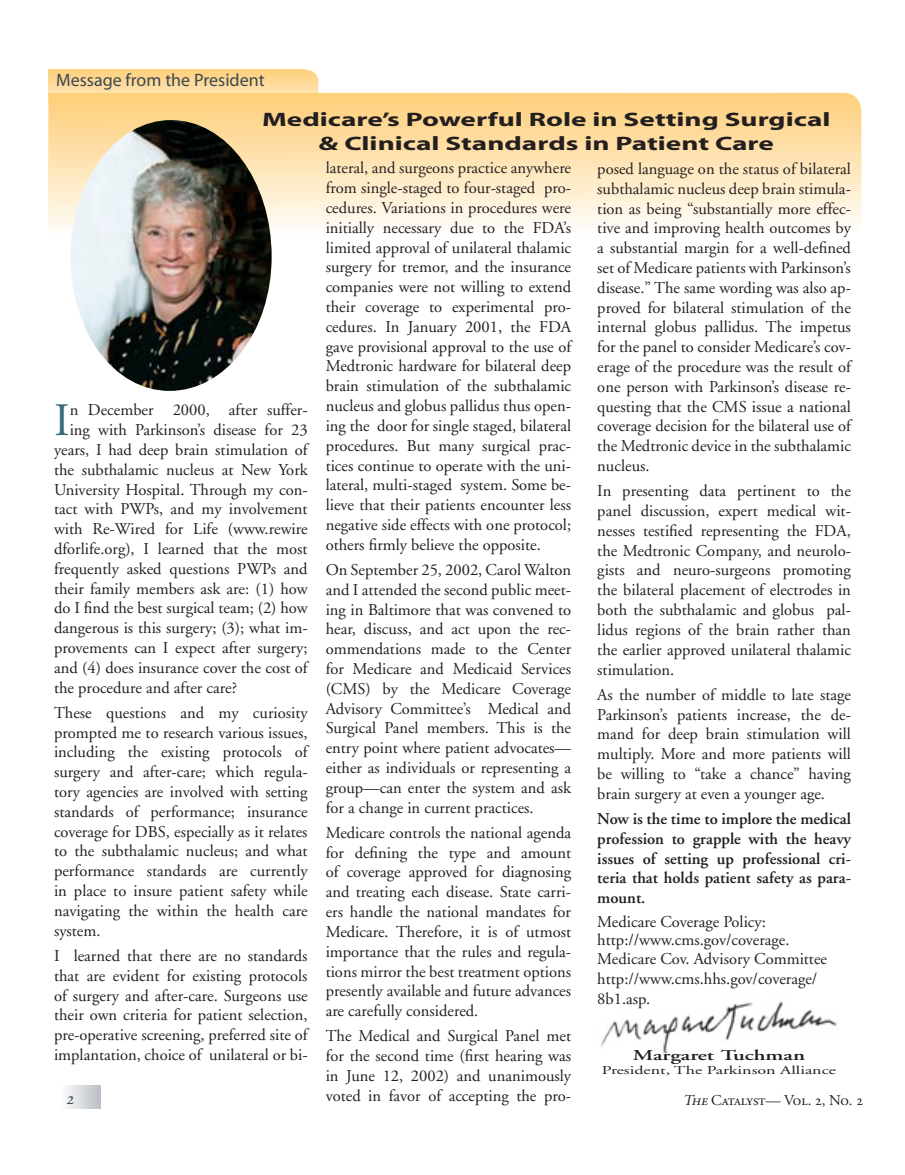
<style>
.page{position:relative;width:905px;height:1175px;background:#fff}
.page>*{position:absolute;margin:0;border:0;box-sizing:border-box;transform-origin:0 0}
.t1{font:46.35px "Adobe Garamond";color:#396a81}
.t2{font:700 19.5px/24px "Myriad";color:#231f20;text-align:center;scale:1.5 1}
.t3{font:18px "Myriad";color:#3d484f}
.t4{font:italic 18px "Adobe Garamond Regular SC";color:#3d484f}
.t5{font:16.5px/19.8px "Adobe Garamond";color:#231f20;text-align:justify}
.t6{font:600 16.5px/19.8px "Adobe Garamond";color:#231f20;text-align:justify}
.t7{font:15px "Adobe Garamond Regular SC";letter-spacing:-.015em;color:#231f20}
.t8{font:600 15px "Adobe Garamond";color:#231f20;scale:1.5 1}
.t9{font:12px "Adobe Garamond";color:#231f20;scale:1.5 1}
.s1{font-style:italic}
</style>
<div class="page">
<div style="left:60px;top:1085px;width:41px;height:23px;background:linear-gradient(to right,#fff,#b9bec5)"></div>
<svg style="left:48px;top:69px;width:270px;height:24px;background:#fed895"></svg>
<svg style="left:48px;top:93px;width:813px;height:298px"></svg>
<img style="left:70px;top:120px;width:202px;height:271px;border-radius:50%">
<img style="left:600px;top:1001px;width:237px;height:51px">
<p class="t3" style="left:56px;top:71px;width:210px">Message from the President</p>
<p class="t2" style="left:262px;top:108px;width:380px">Medicare’s Powerful Role in Setting Surgical &amp; Clinical Standards in Patient Care</p>
<p class="t5" style="left:326px;top:159px;width:247px">lateral, and surgeons practice anywhere from single-staged to four-staged pro&shy;cedures. Variations in procedures were initially necessary due to the FDA’s limited approval of unilateral thalamic surgery for tremor, and the insurance companies were not willing to extend their coverage to experimental pro&shy;cedures. In January 2001, the FDA gave provisional approval to the use of Medtronic hardware for bilateral deep brain stimulation of the subthalamic nucleus and globus pallidus thus open&shy;ing the door for single staged, bilateral procedures. But many surgical prac&shy;tices continue to operate with the uni&shy;lateral, multi-staged system. Some be&shy;lieve that their patients encounter less negative side effects with one protocol; others firmly believe the opposite.</p>
<p class="t5" style="left:326px;top:560px;width:247px">On September 25, 2002, Carol Walton and I attended the second public meet&shy;ing in Baltimore that was convened to hear, discuss, and act upon the rec&shy;ommendations made to the Center for Medicare and Medicaid Services (CMS) by the Medicare Coverage Advisory Committee’s Medical and Surgical Panel members. This is the entry point where patient advocates— either as individuals or representing a group—can enter the system and ask for a change in current practices.</p>
<p class="t5" style="left:326px;top:823px;width:247px">Medicare controls the national agenda for defining the type and amount of coverage approved for diagnosing and treating each disease. State carri&shy;ers handle the national mandates for Medicare. Therefore, it is of utmost importance that the rules and regula&shy;tions mirror the best treatment options presently available and future advances are carefully considered.</p>
<p class="t5" style="left:326px;top:1026px;width:247px">The Medical and Surgical Panel met for the second time (first hearing was in June 12, 2002) and unanimously voted in favor of accepting the pro-</p>
<p class="t5" style="left:597px;top:159px;width:255px">posed language on the status of bilateral subthalamic nucleus deep brain stimula&shy;tion as being “substantially more effec&shy;tive and improving health outcomes by a substantial margin for a well-defined set of Medicare patients with Parkinson’s disease.” The same wording was also ap&shy;proved for bilateral stimulation of the internal globus pallidus. The impetus for the panel to consider Medicare’s cov&shy;erage of the procedure was the result of one person with Parkinson’s disease re&shy;questing that the CMS issue a national coverage decision for the bilateral use of the Medtronic device in the subthalamic nucleus.</p>
<p class="t5" style="left:597px;top:481px;width:255px">In presenting data pertinent to the panel discussion, expert medical wit&shy;nesses testified representing the FDA, the Medtronic Company, and neurolo&shy;gists and neuro-surgeons promoting the bilateral placement of electrodes in both the subthalamic and globus pal&shy;lidus regions of the brain rather than the earlier approved unilateral thalamic stimulation.</p>
<p class="t5" style="left:597px;top:685px;width:255px">As the number of middle to late stage Parkinson’s patients increase, the de&shy;mand for deep brain stimulation will multiply. More and more patients will be willing to “take a chance” having brain surgery at even a younger age.</p>
<p class="t6" style="left:597px;top:809px;width:255px">Now is the time to implore the medical profession to grapple with the heavy issues of setting up professional cri&shy;teria that holds patient safety as para&shy;mount.</p>
<p class="t5" style="left:597px;top:912px;width:194px;line-height:18px">Medicare Coverage Policy: http://www.cms.gov/coverage.</p>
<p class="t5" style="left:597px;top:949px;width:231px;text-align:left">Medicare Cov. Advisory Committee http://www.cms.hhs.gov/coverage/<br>8b1.asp.</p>
<h1 class="t1" style="left:54px;top:395px;width:17px">I</h1>
<p class="t5" style="left:70px;top:400px;width:239px">n December 2000, after suffer-</p>
<p class="t5" style="left:70px;top:420px;width:239px">ing with Parkinson’s disease for 23</p>
<p class="t5" style="left:54px;top:440px;width:255px">years, I had deep brain stimulation of</p>
<p class="t5" style="left:54px;top:460px;width:255px">the subthalamic nucleus at New York</p>
<p class="t5" style="left:54px;top:480px;width:255px">University Hospital. Through my con-</p>
<p class="t5" style="left:54px;top:499px;width:255px">tact with PWPs, and my involvement</p>
<p class="t5" style="left:54px;top:519px;width:255px">with Re-Wired for Life (www.rewire</p>
<p class="t5" style="left:54px;top:539px;width:255px">dforlife.org), I learned that the most</p>
<p class="t5" style="left:54px;top:559px;width:255px">frequently asked questions PWPs and</p>
<p class="t5" style="left:54px;top:579px;width:255px">their family members ask are: (1) how</p>
<p class="t5" style="left:54px;top:598px;width:255px">do I find the best surgical team; (2) how</p>
<p class="t5" style="left:54px;top:618px;width:255px">dangerous is this surgery; (3); what im-</p>
<p class="t5" style="left:54px;top:638px;width:255px">provements can I expect after surgery;</p>
<p class="t5" style="left:54px;top:658px;width:255px">and (4) does insurance cover the cost of</p>
<p class="t5" style="left:54px;top:678px;width:184px">the procedure and after care?</p>
<p class="t5" style="left:54px;top:703px;width:255px">These questions and my curiosity prompted me to research various issues, including the existing protocols of surgery and after-care; which regula&shy;tory agencies are involved with setting standards of performance; insurance coverage for DBS, especially as it relates to the subthalamic nucleus; and what performance standards are currently in place to insure patient safety while navigating the within the health care system.</p>
<p class="t5" style="left:54px;top:946px;width:255px">I learned that there are no standards that are evident for existing protocols of surgery and after-care. Surgeons use their own criteria for patient selection, pre-operative screening, preferred site of implantation, choice of unilateral or bi-</p>
<p class="t8" style="left:632px;top:1046px;width:116px">Margaret Tuchman</p>
<p class="t9" style="left:601px;top:1064px;width:158px">President, The Parkinson Alliance</p>
<p class="t4" style="left:66px;top:1088px;width:14px">2</p>
<p class="t7" style="left:683px;top:1092px;width:181px"><span class="s1">The</span> Catalyst— Vol. 2, No. 2</p>
</div>
